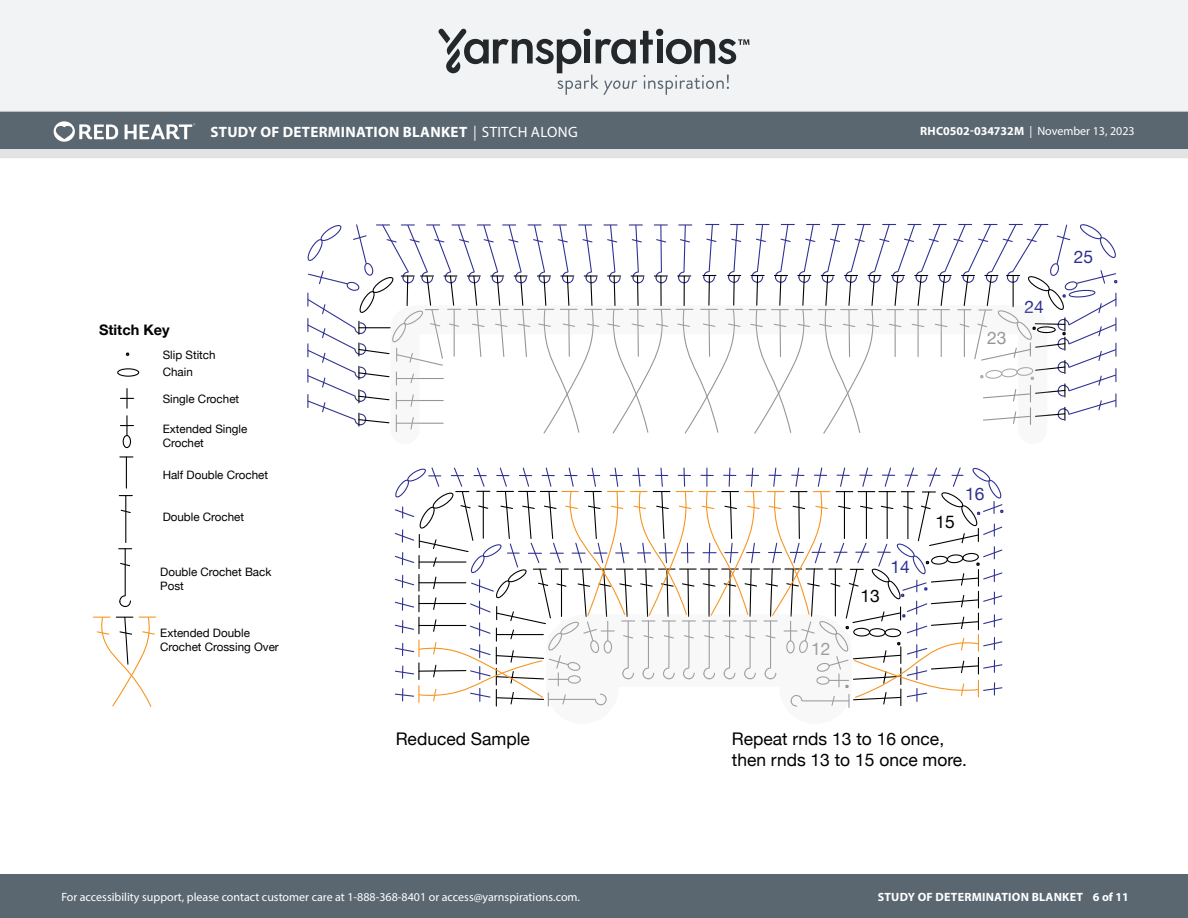
<style>
.page{position:relative;width:1188px;height:918px;background:#fff}
.page>*{position:absolute;margin:0;border:0;box-sizing:border-box;transform-origin:0 0}
.t1{font:17.4px/20.9px "Helvetica Neue";color:#000}
.t2{font:17.4px "Helvetica Neue";color:#2e3092}
.t3{font:17.4px "Helvetica Neue";color:#939598}
.t4{font:700 15px "Myriad Pro";letter-spacing:.02em;color:#fff}
.t5{font:700 14.55px "Helvetica Neue";color:#000}
.t6{font:12px "Myriad Pro";color:#fff}
.t7{font:700 12px "Myriad Pro";letter-spacing:.02em;color:#fff}
.t8{font:11.55px/14px "Helvetica Neue";color:#000}
.s1{font-weight:400;font-style:italic}
.s2{font-weight:400}
.s3{font-weight:700}
</style>
<div class="page">
<div style="left:0;top:875px;width:1188px;height:43px;background:#5a6670"></div>
<div style="left:0;top:149px;width:1188px;height:9px;background:#e4e3e3"></div>
<div style="left:0;top:111px;width:1188px;height:38px;background:#5a6670"></div>
<div style="left:0;top:0;width:1188px;height:112px;background:#f2f3f4"></div>
<svg style="left:438px;top:29px;width:311px;height:66px"></svg>
<svg style="left:54px;top:121px;width:64px;height:21px"></svg>
<svg style="left:125px;top:123px;width:70px;height:16px"></svg>
<svg style="left:93px;top:616px;width:63px;height:91px"></svg>
<svg style="left:120px;top:562px;width:11px;height:5px"></svg>
<hr style="left:125px;top:549px;width:1px;height:47px;background:#000">
<svg style="left:119px;top:548px;width:13px;height:1px"></svg>
<svg style="left:119px;top:595px;width:12px;height:12px"></svg>
<svg style="left:120px;top:509px;width:11px;height:5px"></svg>
<hr style="left:125px;top:496px;width:1px;height:47px;background:#000">
<svg style="left:119px;top:495px;width:13px;height:1px"></svg>
<svg style="left:120px;top:389px;width:14px;height:19px"></svg>
<hr style="left:126px;top:457px;width:1px;height:31px;background:#000">
<svg style="left:120px;top:456px;width:13px;height:2px"></svg>
<div style="left:117px;top:368px;width:22px;height:9px;border:1px solid #000;border-radius:50%"></div>
<svg style="left:120px;top:416px;width:14px;height:19px"></svg>
<div style="left:123px;top:435px;width:8px;height:13px;border:1px solid #000;border-radius:50%"></div>
<svg style="left:307px;top:224px;width:361px;height:203px"></svg>
<svg style="left:391px;top:305px;width:285px;height:129px"></svg>
<svg style="left:394px;top:467px;width:609px;height:241px"></svg>
<svg style="left:676px;top:224px;width:442px;height:210px"></svg>
<p class="t4" style="left:211px;top:122px;width:369px">STUDY OF DETERMINATION BLANKET <span class="s1">|</span> <span class="s2">STITCH ALONG</span></p>
<p class="t6" style="left:920px;top:124px;width:216px"><span class="s3">RHC0502-034732M</span> | November 13, 2023</p>
<p class="t5" style="left:99px;top:319px;width:72px">Stitch Key</p>
<p class="t8" style="left:163px;top:349px;width:54px">Slip Stitch</p>
<p class="t8" style="left:163px;top:392px;width:78px">Single Crochet</p>
<p class="t8" style="left:163px;top:422px;width:86px">Extended Single<br>Crochet</p>
<p class="t8" style="left:163px;top:366px;width:32px">Chain</p>
<p class="t8" style="left:163px;top:468px;width:107px">Half Double Crochet</p>
<p class="t8" style="left:163px;top:511px;width:83px">Double Crochet</p>
<p class="t8" style="left:160px;top:565px;width:113px">Double Crochet Back<br>Post</p>
<p class="t8" style="left:160px;top:627px;width:120px">Extended Double<br>Crochet Crossing Over</p>
<h1 class="t3" style="left:987px;top:325px;width:21px">23</h1>
<h1 class="t2" style="left:1024px;top:295px;width:21px">24</h1>
<h1 class="t2" style="left:1074px;top:244px;width:21px">25</h1>
<h1 class="t3" style="left:811px;top:636px;width:21px">12</h1>
<h1 class="t1" style="left:861px;top:587px;width:21px">13</h1>
<h1 class="t2" style="left:891px;top:554px;width:21px">14</h1>
<h1 class="t1" style="left:936px;top:512px;width:21px">15</h1>
<h1 class="t2" style="left:965px;top:482px;width:21px">16</h1>
<h1 class="t1" style="left:396px;top:730px;width:136px">Reduced Sample</h1>
<h1 class="t1" style="left:732px;top:730px;width:237px">Repeat rnds 13 to 16 once, then rnds 13 to 15 once more.</h1>
<p class="t6" style="left:61px;top:889px;width:520px">For accessibility support, please contact customer care at 1-888-368-8401 or access@yarnspirations.com.</p>
<p class="t7" style="left:878px;top:889px;width:253px">STUDY OF DETERMINATION BLANKET 6 of 11</p>
</div>
